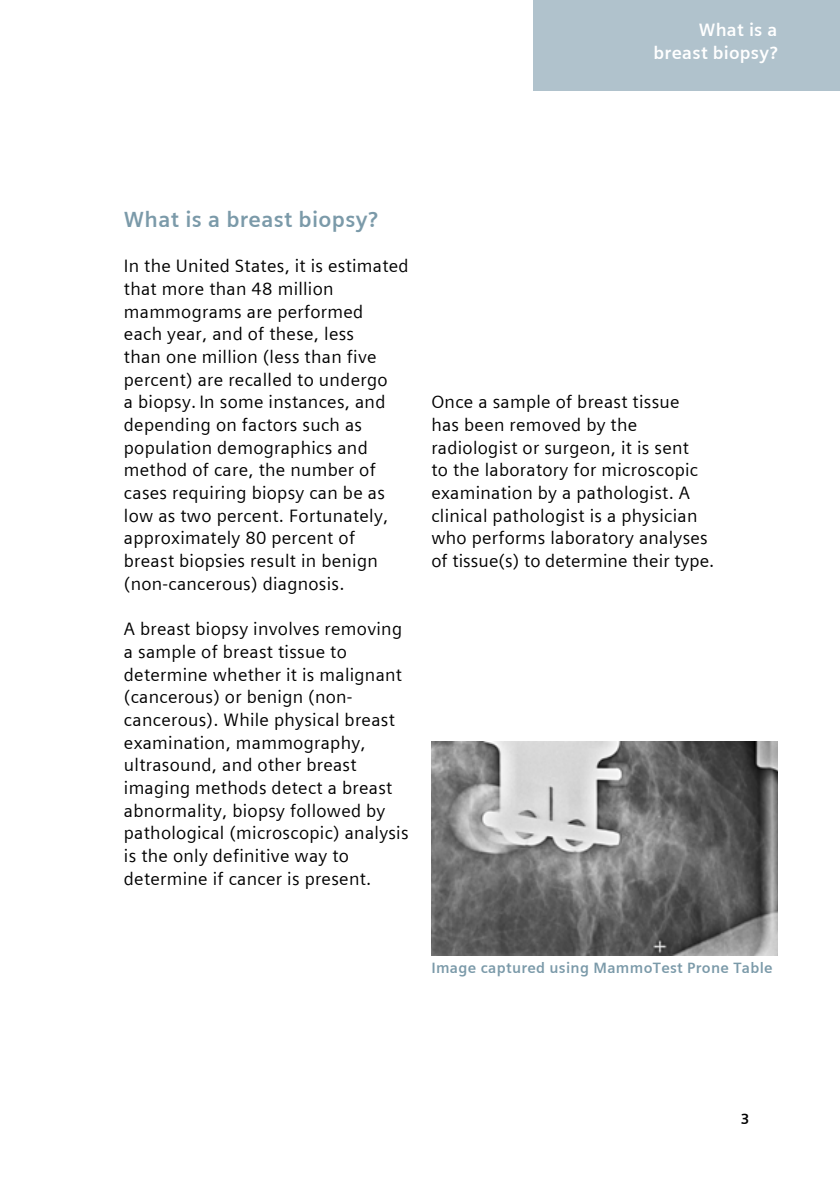
<style>
.page{position:relative;width:840px;height:1191px;background:#fff}
.page>*{position:absolute;margin:0;border:0;box-sizing:border-box;transform-origin:0 0}
.t1{font:700 22px "Siemens Sans";letter-spacing:.015em;color:#7b9aa9}
.t2{font:18px/22.6px "Siemens Sans";letter-spacing:.015em;color:#000}
.t3{font:700 18px/22.6px "Siemens Sans";letter-spacing:.015em;color:#fff;text-align:right}
.t4{font:700 15px "Siemens Sans";letter-spacing:.02em;color:#7b9aa9}
.t5{font:700 15px "Siemens Sans";color:#000}
</style>
<div class="page">
<div style="left:533px;top:0;width:306px;height:91px;background:#b0c2cc"></div>
<img style="left:431px;top:741px;width:346px;height:214px">
<p class="t3" style="left:653px;top:19px;width:125px">What is a breast biopsy?</p>
<p class="t1" style="left:124px;top:207px;width:255px">What is a breast biopsy?</p>
<p class="t2" style="left:124px;top:255px;width:286px">In the United States, it is estimated that more than 48 million mammograms are performed<br>each year, and of these, less<br>than one million (less than five percent) are recalled to undergo<br>a biopsy. In some instances, and depending on factors such as population demographics and method of care, the number of cases requiring biopsy can be as low as two percent. Fortunately, approximately 80 percent of breast biopsies result in benign (non-cancerous) diagnosis.</p>
<p class="t2" style="left:124px;top:618px;width:286px">A breast biopsy involves removing a sample of breast tissue to determine whether it is malignant (cancerous) or benign (non&shy;cancerous). While physical breast examination, mammography, ultrasound, and other breast imaging methods detect a breast abnormality, biopsy followed by pathological (microscopic) analysis is the only definitive way to determine if cancer is present.</p>
<p class="t2" style="left:431px;top:391px;width:284px">Once a sample of breast tissue<br>has been removed by the radiologist or surgeon, it is sent<br>to the laboratory for microscopic examination by a pathologist. A clinical pathologist is a physician who performs laboratory analyses of tissue(s) to determine their type.</p>
<p class="t4" style="left:431px;top:959px;width:343px">Image captured using MammoTest Prone Table</p>
<p class="t5" style="left:740px;top:1110px;width:10px">3</p>
</div>
